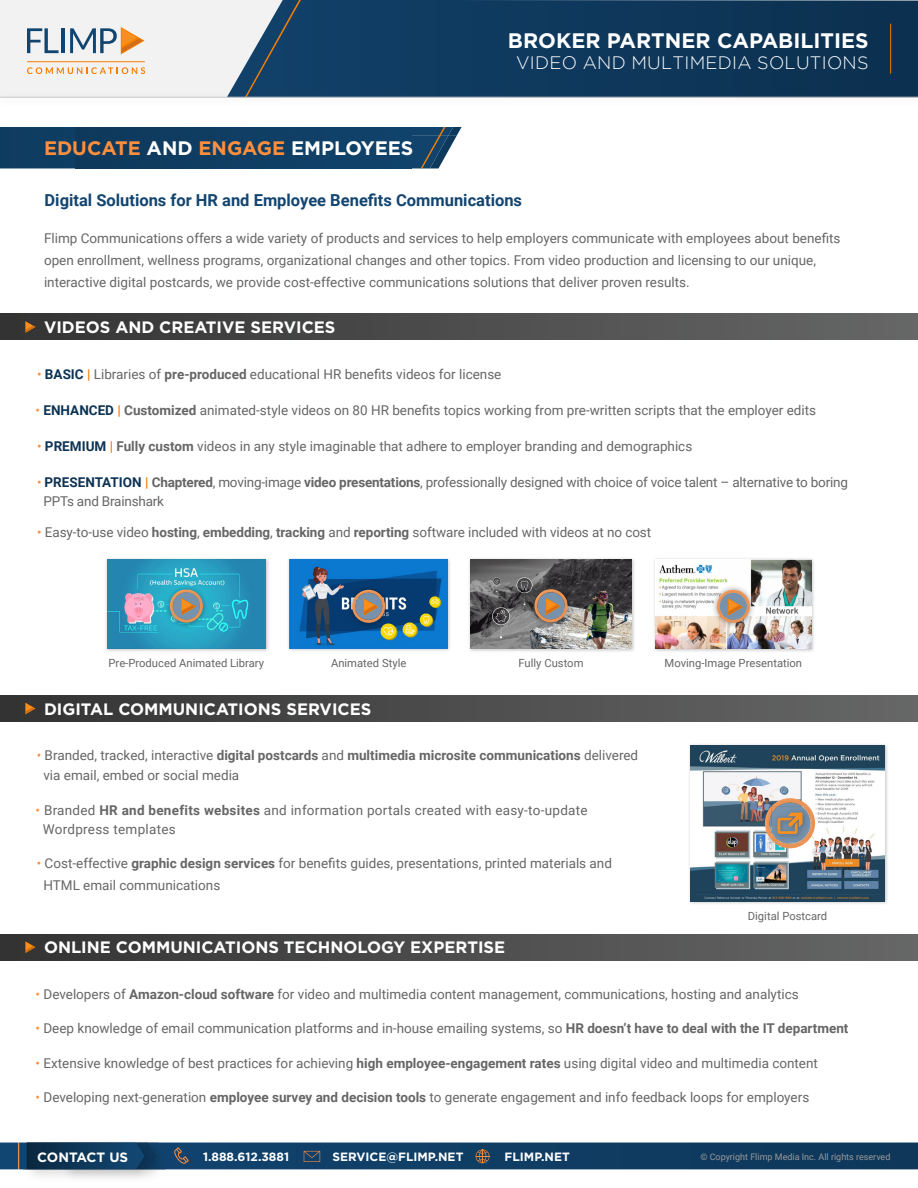
<style>
.page{position:relative;width:918px;height:1188px;background:#fff}
.page>*{position:absolute;margin:0;border:0;box-sizing:border-box;transform-origin:0 0}
.t1{font:700 21px "Gotham";color:#fff}
.t2{font:700 19.5px "Gotham";color:#ff8f3d}
.t3{font:300 18px "Gotham";letter-spacing:.015em;color:#fff}
.t4{font:700 16.5px "Gotham";color:#fff}
.t5{font:700 16.5px "Roboto";color:#124570}
.t6{font:13.5px/22.2px "Roboto";color:#666}
.t7{font:13.5px/19.2px "Roboto";letter-spacing:.02em;color:#666}
.t8{font:700 13.5px "Gotham";color:#fff}
.t9{font:700 12px "Gotham";color:#fff}
.t10{font:11.25px "Roboto";color:#666}
.t11{font:9px "Roboto";color:#999}
.s1{color:#fff}
.s2{color:#ff8f3d}
.s3{font-weight:700;color:#0d3354}
.s4{font-weight:700;color:#f57d00}
.s5{font-weight:700}
</style>
<div class="page">
<div style="left:0;top:0;width:918px;height:98px;background:#f2f2f2"></div>
<svg style="left:231px;top:0;width:687px;height:90px;background:#133b5e"></svg>
<svg style="left:245px;top:0;width:56px;height:90px"></svg>
<hr style="left:890px;top:24px;width:1px;height:50px;background:#f57d00">
<div style="left:0;top:90px;width:918px;height:18px;background:#666;opacity:.35"></div>
<hr style="left:0;top:97px;width:918px;height:1px;background:#ccc">
<hr style="left:27px;top:61px;width:118px;height:1px;background:#f57d00">
<svg style="left:27px;top:67px;width:118px;height:7px"></svg>
<svg style="left:27px;top:28px;width:32px;height:25px"></svg>
<hr style="left:62px;top:28px;width:3px;height:25px;background:#0f4570">
<svg style="left:70px;top:27px;width:75px;height:27px"></svg>
<img style="left:0;top:1142px;width:918px;height:36px">
<svg style="left:174px;top:1147px;width:15px;height:18px"></svg>
<svg style="left:304px;top:1151px;width:16px;height:11px"></svg>
<svg style="left:476px;top:1149px;width:13px;height:14px"></svg>
<div style="left:0;top:314px;width:918px;height:26px;background:linear-gradient(to right,#333,#666767)"></div>
<div style="left:0;top:696px;width:918px;height:26px;background:linear-gradient(to right,#333,#666767)"></div>
<div style="left:0;top:934px;width:918px;height:26px;background:linear-gradient(to right,#333,#666767)"></div>
<svg style="left:0;top:127px;width:462px;height:41px;background:#164267"></svg>
<svg style="left:25px;top:321px;width:11px;height:12px"></svg>
<svg style="left:25px;top:703px;width:11px;height:11px"></svg>
<svg style="left:25px;top:941px;width:11px;height:12px"></svg>
<div style="left:104px;top:557px;width:166px;height:96px;background:#000;opacity:.25"></div>
<img style="left:107px;top:560px;width:159px;height:89px">
<div style="left:164px;top:584px;width:45px;height:45px;background:#000;opacity:.4"></div>
<img style="left:170px;top:590px;width:33px;height:33px">
<svg style="left:181px;top:598px;width:15px;height:17px"></svg>
<div style="left:287px;top:557px;width:165px;height:96px;background:#000;opacity:.25"></div>
<img style="left:290px;top:560px;width:158px;height:89px">
<div style="left:346px;top:584px;width:46px;height:45px;background:#000;opacity:.4"></div>
<img style="left:352px;top:590px;width:33px;height:33px">
<svg style="left:364px;top:598px;width:15px;height:18px"></svg>
<div style="left:652px;top:557px;width:163px;height:96px;background:#000;opacity:.25"></div>
<img style="left:655px;top:560px;width:156px;height:89px">
<div style="left:711px;top:584px;width:45px;height:45px;background:#000;opacity:.4"></div>
<img style="left:717px;top:590px;width:33px;height:33px">
<svg style="left:728px;top:598px;width:15px;height:18px"></svg>
<div style="left:467px;top:557px;width:169px;height:96px;background:#000;opacity:.25"></div>
<img style="left:470px;top:559px;width:162px;height:90px">
<div style="left:529px;top:584px;width:45px;height:45px;background:#000;opacity:.4"></div>
<img style="left:534px;top:589px;width:34px;height:33px">
<svg style="left:546px;top:598px;width:15px;height:18px"></svg>
<div style="left:687px;top:743px;width:202px;height:162px;background:#000;opacity:.25"></div>
<img style="left:690px;top:745px;width:195px;height:156px">
<img style="left:765px;top:798px;width:50px;height:50px">
<img style="left:771px;top:806px;width:41px;height:37px">
<svg style="left:778px;top:813px;width:24px;height:21px"></svg>
<h2 class="t2" style="left:44px;top:137px;width:371px">EDUCATE <span class="s1">AND</span> ENGAGE <span class="s1">EMPLOYEES</span></h2>
<h1 class="t1" style="left:508px;top:28px;width:362px">BROKER PARTNER CAPABILITIES</h1>
<h3 class="t3" style="left:516px;top:53px;width:354px">VIDEO AND MULTIMEDIA SOLUTIONS</h3>
<p class="t5" style="left:45px;top:189px;width:479px">Digital Solutions for HR and Employee Benefits Communications</p>
<p class="t6" style="left:44px;top:226px;width:798px">Flimp Communications offers a wide variety of products and services to help employers communicate with employees about benefits open enrollment, wellness programs, organizational changes and other topics. From video production and licensing to our unique, interactive digital postcards, we provide cost-effective communications solutions that deliver proven results.</p>
<p class="t4" style="left:44px;top:318px;width:293px">VIDEOS AND CREATIVE SERVICES</p>
<p class="t6" style="left:37px;top:363px;width:466px"><span class="s2">•</span> <span class="s3">BASIC</span> <span class="s4">|</span> Libraries of <span class="s5">pre-produced</span> educational HR benefits videos for license</p>
<p class="t6" style="left:36px;top:398px;width:782px"><span class="s2">•</span> <span class="s3">ENHANCED</span> <span class="s4">|</span> <span class="s5">Customized</span> animated-style videos on 80 HR benefits topics working from pre-written scripts that the employer edits</p>
<p class="t6" style="left:37px;top:434px;width:657px"><span class="s2">•</span> <span class="s3">PREMIUM</span> <span class="s4">|</span> <span class="s5">Fully custom</span> videos in any style imaginable that adhere to employer branding and demographics</p>
<p class="t6" style="left:43px;top:472px;width:806px;line-height:19.2px;text-indent:-6px"><span class="s2">•</span> <span class="s3">PRESENTATION</span> <span class="s4">|</span> <span class="s5">Chaptered</span>, moving-image <span class="s5">video presentations</span>, professionally designed with choice of voice talent – alternative to boring<br>PPTs and Brainshark</p>
<p class="t6" style="left:37px;top:521px;width:616px"><span class="s2">•</span> Easy-to-use video <span class="s5">hosting</span>, <span class="s5">embedding</span>, <span class="s5">tracking</span> and <span class="s5">reporting</span> software included with videos at no cost</p>
<p class="t10" style="left:109px;top:655px;width:157px">Pre-Produced Animated Library</p>
<p class="t10" style="left:331px;top:655px;width:77px">Animated Style</p>
<p class="t10" style="left:519px;top:655px;width:67px">Fully Custom</p>
<p class="t10" style="left:665px;top:655px;width:139px">Moving-Image Presentation</p>
<p class="t4" style="left:44px;top:699px;width:329px">DIGITAL COMMUNICATIONS SERVICES</p>
<p class="t6" style="left:43px;top:746px;width:596px;line-height:19.2px;text-indent:-7px"><span class="s2">•</span> Branded, tracked, interactive <span class="s5">digital postcards</span> and <span class="s5">multimedia microsite communications</span> delivered via email, embed or social media</p>
<p class="t7" style="left:43px;top:800px;width:546px;text-indent:-7px"><span class="s2">•</span> Branded <span class="s5">HR and benefits websites</span> and information portals created with easy-to-update<br>Wordpress templates</p>
<p class="t6" style="left:43px;top:851px;width:570px;text-indent:-7px"><span class="s2">•</span> Cost-effective <span class="s5">graphic design services</span> for benefits guides, presentations, printed materials and<br>HTML email communications</p>
<p class="t4" style="left:44px;top:938px;width:463px">ONLINE COMMUNICATIONS TECHNOLOGY EXPERTISE</p>
<p class="t10" style="left:748px;top:908px;width:81px">Digital Postcard</p>
<p class="t6" style="left:36px;top:983px;width:765px"><span class="s2">•</span> Developers of <span class="s5">Amazon-cloud software</span> for video and multimedia content management, communications, hosting and analytics</p>
<p class="t6" style="left:36px;top:1017px;width:814px"><span class="s2">•</span> Deep knowledge of email communication platforms and in-house emailing systems, so <span class="s5">HR doesn’t have to deal with the IT department</span></p>
<p class="t6" style="left:36px;top:1051px;width:784px"><span class="s2">•</span> Extensive knowledge of best practices for achieving <span class="s5">high employee-engagement rates</span> using digital video and multimedia content</p>
<p class="t6" style="left:36px;top:1086px;width:775px"><span class="s2">•</span> Developing next-generation <span class="s5">employee survey and decision tools</span> to generate engagement and info feedback loops for employers</p>
<p class="t8" style="left:37px;top:1149px;width:93px">CONTACT US</p>
<p class="t9" style="left:203px;top:1150px;width:88px">1.888.612.3881</p>
<p class="t9" style="left:332px;top:1150px;width:133px">SERVICE@FLIMP.NET</p>
<p class="t9" style="left:505px;top:1150px;width:67px">FLIMP.NET</p>
<p class="t11" style="left:700px;top:1150px;width:192px">© Copyright Flimp Media Inc. All rights reserved</p>
</div>
